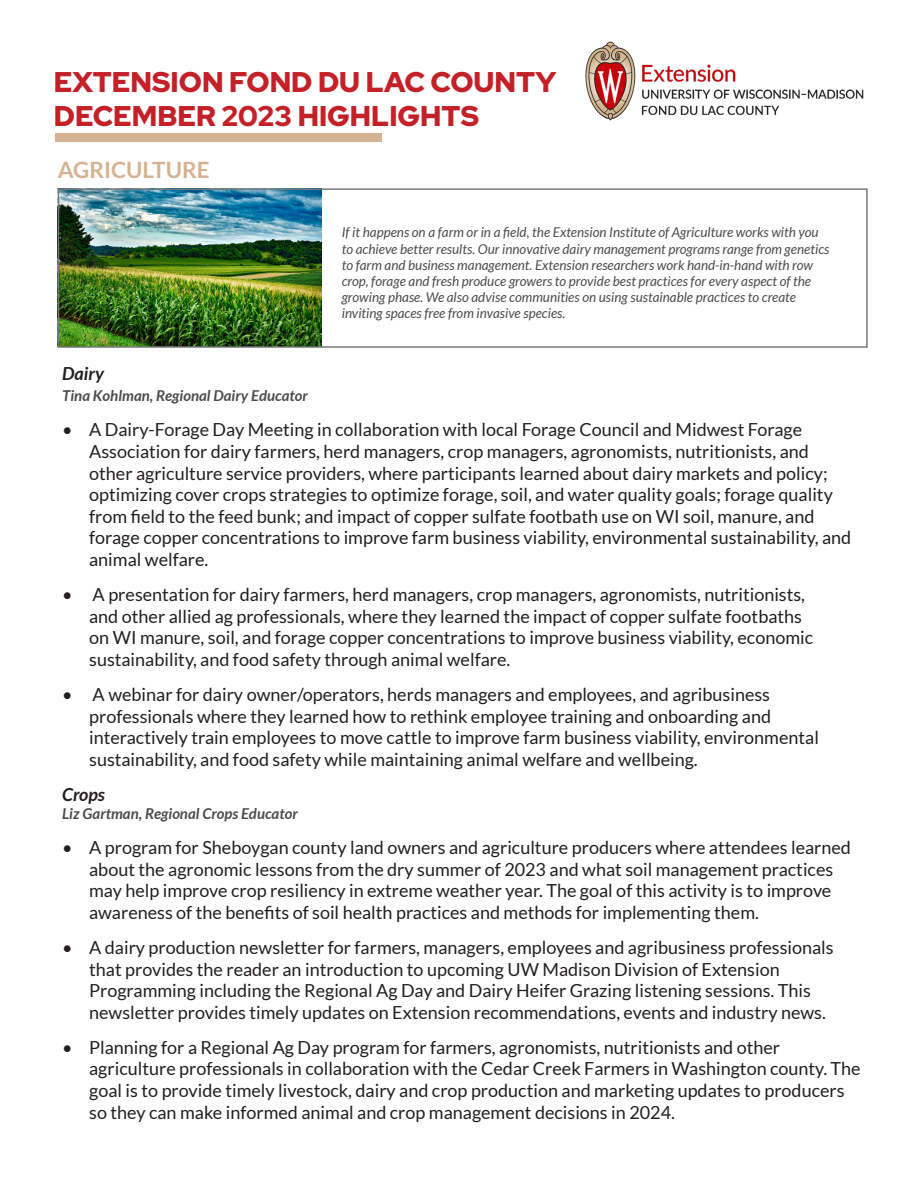
<style>
.page{position:relative;width:918px;height:1188px;background:#fff}
.page>*{position:absolute;margin:0;border:0;box-sizing:border-box;transform-origin:0 0}
.t1{font:900 28.5px "Red Hat Display";color:#c42027}
.t2{font:700 22.5px "Lato";color:#d5b392}
.t3{font:18px/21.6px "Lato";color:#231f20}
.t4{font:italic 700 18px "Lato";color:#231f20}
.t5{font:italic 700 15px "Lato";color:#4b4c4d}
.t6{font:italic 13.5px/16.2px "Lato";color:#4b4c4d}
</style>
<div class="page">
<img style="left:585px;top:42px;width:279px;height:79px">
<div style="left:55px;top:133px;width:326px;height:9px;background:#d5b392"></div>
<img style="left:61px;top:191px;width:260px;height:154px">
<div style="left:58px;top:188px;width:810px;height:160px;border:2px solid #76787b"></div>
<p class="t1" style="left:54px;top:63px;width:504px">EXTENSION FOND DU LAC COUNTY</p>
<p class="t1" style="left:54px;top:97px;width:427px">DECEMBER 2023 HIGHLIGHTS</p>
<p class="t2" style="left:58px;top:157px;width:153px">AGRICULTURE</p>
<p class="t6" style="left:342px;top:225px;width:489px">If it happens on a farm or in a field, the Extension Institute of Agriculture works with you to achieve better results. Our innovative dairy management programs range from genetics to farm and business management. Extension researchers work hand-in-hand with row crop, forage and fresh produce growers to provide best practices for every aspect of the growing phase. We also advise communities on using sustainable practices to create inviting spaces free from invasive species.</p>
<p class="t4" style="left:62px;top:363px;width:43px">Dairy</p>
<p class="t5" style="left:62px;top:387px;width:247px">Tina Kohlman, Regional Dairy Educator</p>
<p class="t3" style="left:89px;top:419px;width:764px;text-indent:-27px">• A Dairy-Forage Day Meeting in collaboration with local Forage Council and Midwest Forage Association for dairy farmers, herd managers, crop managers, agronomists, nutritionists, and other agriculture service providers, where participants learned about dairy markets and policy; optimizing cover crops strategies to optimize forage, soil, and water quality goals; forage quality from field to the feed bunk; and impact of copper sulfate footbath use on WI soil, manure, and forage copper concentrations to improve farm business viability, environmental sustainability, and animal welfare.</p>
<p class="t3" style="left:89px;top:584px;width:726px;text-indent:-27px">• A presentation for dairy farmers, herd managers, crop managers, agronomists, nutritionists, and other allied ag professionals, where they learned the impact of copper sulfate footbaths on WI manure, soil, and forage copper concentrations to improve business viability, economic sustainability, and food safety through animal welfare.</p>
<p class="t3" style="left:89px;top:684px;width:731px;text-indent:-27px">• A webinar for dairy owner/operators, herds managers and employees, and agribusiness professionals where they learned how to rethink employee training and onboarding and interactively train employees to move cattle to improve farm business viability, environmental sustainability, and food safety while maintaining animal welfare and wellbeing.</p>
<p class="t4" style="left:62px;top:784px;width:44px">Crops</p>
<p class="t5" style="left:62px;top:805px;width:237px">Liz Gartman, Regional Crops Educator</p>
<p class="t3" style="left:89px;top:837px;width:763px;text-indent:-27px">• A program for Sheboygan county land owners and agriculture producers where attendees learned about the agronomic lessons from the dry summer of 2023 and what soil management practices may help improve crop resiliency in extreme weather year. The goal of this activity is to improve awareness of the benefits of soil health practices and methods for implementing them.</p>
<p class="t3" style="left:89px;top:936px;width:746px;text-indent:-27px">• A dairy production newsletter for farmers, managers, employees and agribusiness professionals that provides the reader an introduction to upcoming UW Madison Division of Extension Programming including the Regional Ag Day and Dairy Heifer Grazing listening sessions. This newsletter provides timely updates on Extension recommendations, events and industry news.</p>
<p class="t3" style="left:89px;top:1036px;width:773px;text-indent:-27px">• Planning for a Regional Ag Day program for farmers, agronomists, nutritionists and other agriculture professionals in collaboration with the Cedar Creek Farmers in Washington county. The goal is to provide timely livestock, dairy and crop production and marketing updates to producers so they can make informed animal and crop management decisions in 2024.</p>
</div>
